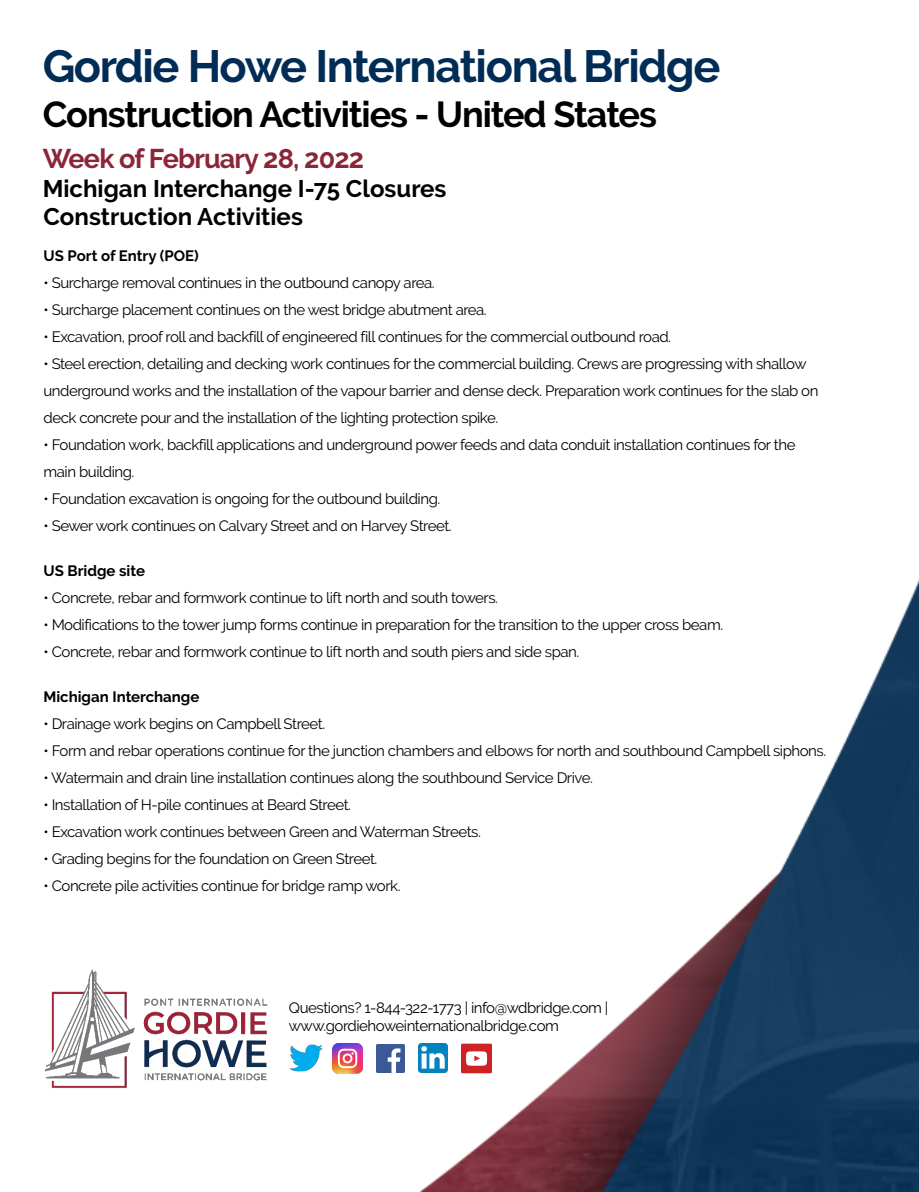
<style>
.page{position:relative;width:919px;height:1192px;background:#fff}
.page>*{position:absolute;margin:0;border:0;box-sizing:border-box;transform-origin:0 0}
.t1{font:700 45px "Raleway";letter-spacing:-.03em;color:#002c55}
.t2{font:700 36px "Raleway";letter-spacing:-.03em;color:#000}
.t3{font:700 27px "Raleway";letter-spacing:-.03em;color:#8b2638}
.t4{font:700 24px "Raleway";color:#000}
.t5{font:15px/27px "Raleway";letter-spacing:-.03em;color:#000}
.t6{font:700 15px "Raleway";color:#000}
</style>
<div class="page">
<img style="left:335px;top:581px;width:583px;height:610px">
<img style="left:289px;top:1044px;width:34px;height:28px">
<img style="left:376px;top:1044px;width:28px;height:28px">
<img style="left:419px;top:1043px;width:29px;height:29px">
<img style="left:460px;top:1042px;width:32px;height:32px">
<img style="left:332px;top:1043px;width:30px;height:30px">
<img style="left:45px;top:969px;width:223px;height:119px">
<h1 class="t1" style="left:43px;top:40px;width:679px">Gordie Howe International Bridge</h1>
<h2 class="t2" style="left:43px;top:93px;width:615px">Construction Activities - United States</h2>
<h3 class="t3" style="left:43px;top:143px;width:323px">Week of February 28, 2022</h3>
<h3 class="t4" style="left:43px;top:203px;width:261px">Construction Activities</h3>
<p class="t6" style="left:43px;top:247px;width:157px">US Port of Entry (POE)</p>
<p class="t5" style="left:43px;top:269px;width:392px">• Surcharge removal continues in the outbound canopy area.</p>
<p class="t5" style="left:43px;top:296px;width:445px">• Surcharge placement continues on the west bridge abutment area.</p>
<p class="t5" style="left:43px;top:323px;width:629px">• Excavation, proof roll and backfill of engineered fill continues for the commercial outbound road.</p>
<p class="t5" style="left:43px;top:350px;width:776px">• Steel erection, detailing and decking work continues for the commercial building. Crews are progressing with shallow underground works and the installation of the vapour barrier and dense deck. Preparation work continues for the slab on deck concrete pour and the installation of the lighting protection spike.</p>
<p class="t5" style="left:43px;top:431px;width:753px">• Foundation work, backfill applications and underground power feeds and data conduit installation continues for the main building.</p>
<p class="t5" style="left:43px;top:485px;width:398px">• Foundation excavation is ongoing for the outbound building.</p>
<p class="t5" style="left:43px;top:512px;width:410px">• Sewer work continues on Calvary Street and on Harvey Street.</p>
<p class="t6" style="left:43px;top:562px;width:103px">US Bridge site</p>
<p class="t5" style="left:43px;top:584px;width:456px">• Concrete, rebar and formwork continue to lift north and south towers.</p>
<p class="t5" style="left:43px;top:611px;width:681px">• Modifications to the tower jump forms continue in preparation for the transition to the upper cross beam.</p>
<p class="t5" style="left:43px;top:638px;width:537px">• Concrete, rebar and formwork continue to lift north and south piers and side span.</p>
<p class="t6" style="left:43px;top:688px;width:157px">Michigan Interchange</p>
<p class="t5" style="left:43px;top:710px;width:283px">• Drainage work begins on Campbell Street.</p>
<p class="t5" style="left:43px;top:737px;width:784px">• Form and rebar operations continue for the junction chambers and elbows for north and southbound Campbell siphons.</p>
<p class="t5" style="left:43px;top:764px;width:551px">• Watermain and drain line installation continues along the southbound Service Drive.</p>
<p class="t5" style="left:43px;top:791px;width:309px">• Installation of H-pile continues at Beard Street.</p>
<p class="t5" style="left:43px;top:818px;width:439px">• Excavation work continues between Green and Waterman Streets.</p>
<p class="t5" style="left:43px;top:845px;width:335px">• Grading begins for the foundation on Green Street.</p>
<p class="t5" style="left:43px;top:872px;width:358px">• Concrete pile activities continue for bridge ramp work.</p>
<h3 class="t4" style="left:43px;top:175px;width:405px">Michigan Interchange I-75 Closures</h3>
<p class="t5" style="left:289px;top:998px;width:321px;line-height:18px">Questions? 1-844-322-1773 | info@wdbridge.com | www.gordiehoweinternationalbridge.com</p>
</div>
